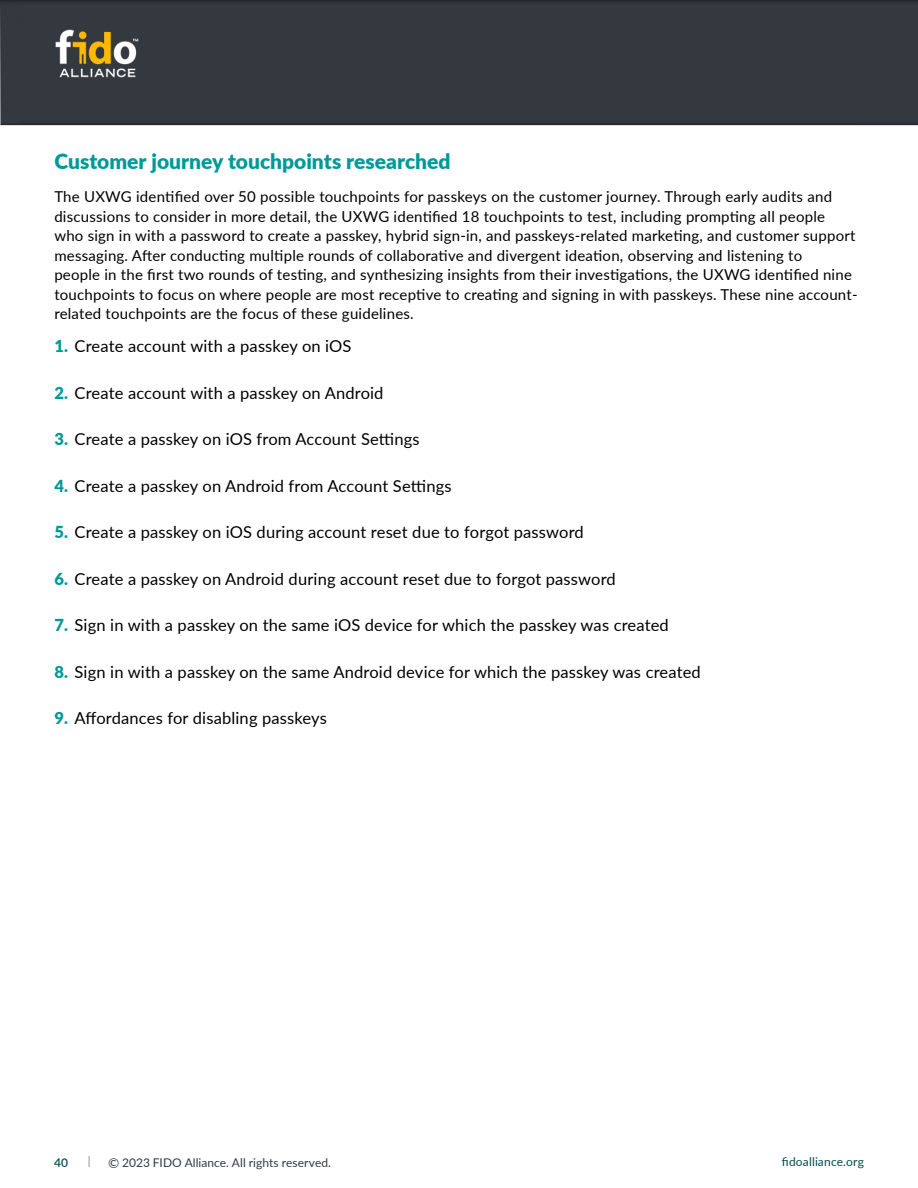
<style>
.page{position:relative;width:918px;height:1188px;background:#fff}
.page>*{position:absolute;margin:0;border:0;box-sizing:border-box;transform-origin:0 0}
.t1{font:900 21px "Lato";color:#099}
.t2{font:16.5px "Lato";letter-spacing:.01em;color:#000}
.t3{font:15px/19.5px "Lato";letter-spacing:.015em;color:#000}
.t4{font:12px "Lato";letter-spacing:.005em;color:#343940}
.t5{font:12px "Lato";letter-spacing:.015em;color:#004b4e}
.t6{font:600 12px "Lato";color:#004b4e}
.t7{font:300 12px "Lato";color:#343940}
.s1{font-weight:900;color:#099}
.s2{font-size:13.5px}
</style>
<div class="page">
<div style="left:0;top:0;width:918px;height:138px;background:#000;opacity:.75"></div>
<img style="left:54px;top:27px;width:88px;height:53px">
<h1 class="t1" style="left:54px;top:146px;width:398px">Customer journey touchpoints researched</h1>
<p class="t3" style="left:54px;top:186px;width:805px">The UXWG identified over 50 possible touchpoints for passkeys on the customer journey. Through early audits and discussions to consider in more detail, the UXWG identified 18 touchpoints to test, including prompting all people who sign in with a password to create a passkey, hybrid sign-in, and passkeys-related marketing, and customer support messaging. After conducting multiple rounds of collaborative and divergent ideation, observing and listening to<br>people in the first two rounds of testing, and synthesizing insights from their investigations, the UXWG identified nine touchpoints to focus on where people are most receptive to creating and signing in with passkeys. These nine account&shy;related touchpoints are the focus of these guidelines.</p>
<p class="t2" style="left:54px;top:334px;width:299px"><span class="s1">1.</span> Create account with a passkey on iOS</p>
<p class="t2" style="left:54px;top:381px;width:331px"><span class="s1">2.</span> Create account with a passkey on Android</p>
<p class="t2" style="left:54px;top:427px;width:367px"><span class="s1">3.</span> Create a passkey on iOS from Account Settings</p>
<p class="t2" style="left:54px;top:474px;width:399px"><span class="s1">4.</span> Create a passkey on Android from Account Settings</p>
<p class="t2" style="left:54px;top:520px;width:531px"><span class="s1">5.</span> Create a passkey on iOS during account reset due to forgot password</p>
<p class="t2" style="left:54px;top:567px;width:563px"><span class="s1">6.</span> Create a passkey on Android during account reset due to forgot password</p>
<p class="t2" style="left:54px;top:613px;width:616px"><span class="s1">7.</span> Sign in with a passkey on the same iOS device for which the passkey was created</p>
<p class="t2" style="left:54px;top:660px;width:648px"><span class="s1">8.</span> Sign in with a passkey on the same Android device for which the passkey was created</p>
<p class="t2" style="left:54px;top:706px;width:274px"><span class="s1">9.</span> Affordances for disabling passkeys</p>
<p class="t6" style="left:54px;top:1153px;width:16px">40</p>
<p class="t7" style="left:88px;top:1152px;width:4px">|</p>
<p class="t4" style="left:108px;top:1154px;width:224px"><span class="s2">©</span> 2023 FIDO Alliance. All rights reserved.</p>
<p class="t5" style="left:782px;top:1153px;width:84px">fidoalliance.org</p>
</div>
